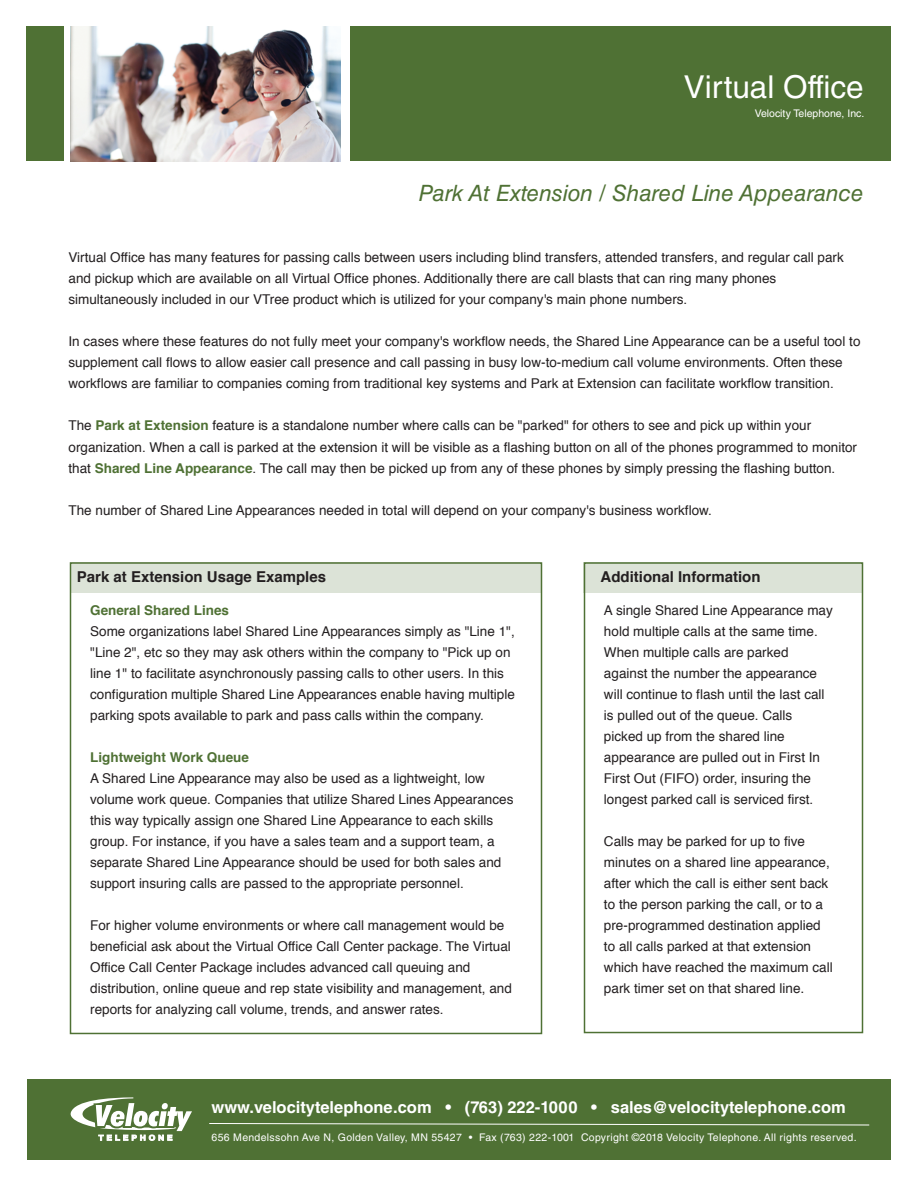
<style>
.page{position:relative;width:918px;height:1188px;background:#fff}
.page>*{position:absolute;margin:0;border:0;box-sizing:border-box;transform-origin:0 0}
.t1{font:31.5px "Helvetica LT Std";color:#fff}
.t2{font:italic 22.5px "Helvetica LT Std";color:#4f7134}
.t3{font:700 16.5px "Helvetica LT Std";color:#fff}
.t4{font:700 15px "Helvetica";color:#231f20}
.t5{font:13.5px/21px "Helvetica";color:#231f20}
.t6{font:700 13.5px "Helvetica";color:#4f7134}
.t7{font:10.5px "Helvetica LT Std";letter-spacing:.03em;color:#fff}
.t8{font:10.5px "Helvetica LT Std";color:#fff}
.s1{font-weight:700;color:#4f7134}
.s2{font-size:14.25px}
</style>
<div class="page">
<div style="left:71px;top:562px;width:470px;height:30px;background:#dce3d7"></div>
<div style="left:584px;top:563px;width:278px;height:30px;background:#dce3d7"></div>
<div style="left:27px;top:1079px;width:864px;height:81px;background:#4f7134"></div>
<svg style="left:209px;top:1123px;width:661px;height:3px"></svg>
<svg style="left:70px;top:1097px;width:122px;height:44px"></svg>
<div style="left:350px;top:26px;width:540px;height:135px;background:#4f7134"></div>
<div style="left:27px;top:26px;width:37px;height:135px;background:#4f7134"></div>
<img style="left:70px;top:26px;width:270px;height:135px">
<div style="left:70px;top:562px;width:472px;height:472px;border:2px solid #4f7134"></div>
<div style="left:584px;top:562px;width:279px;height:471px;border:2px solid #4f7134"></div>
<h1 class="t1" style="left:684px;top:68px;width:181px">Virtual Office</h1>
<p class="t8" style="left:755px;top:107px;width:111px">Velocity Telephone, Inc.</p>
<h2 class="t2" style="left:419px;top:181px;width:447px">Park At Extension / Shared Line Appearance</h2>
<p class="t5" style="left:68px;top:248px;width:777px">Virtual Office has many features for passing calls between users including blind transfers, attended transfers, and regular call park and pickup which are available on all Virtual Office phones. Additionally there are call blasts that can ring many phones simultaneously included in our VTree product which is utilized for your company's main phone numbers.</p>
<p class="t5" style="left:68px;top:332px;width:794px">In cases where these features do not fully meet your company's workflow needs, the Shared Line Appearance can be a useful tool to supplement call flows to allow easier call presence and call passing in busy low-to-medium call volume environments. Often these workflows are familiar to companies coming from traditional key systems and Park at Extension can facilitate workflow transition.</p>
<p class="t5" style="left:68px;top:416px;width:790px">The <span class="s1">Park at Extension</span> feature is a standalone number where calls can be "parked" for others to see and pick up within your organization. When a call is parked at the extension it will be visible as a flashing button on all of the phones programmed to monitor that <span class="s1">Shared Line Appearance</span>. The call may then be picked up from any of these phones by simply pressing the flashing button.</p>
<p class="t5" style="left:68px;top:500px;width:645px">The number of Shared Line Appearances needed in total will depend on your company's business workflow.</p>
<p class="t4" style="left:77px;top:565px;width:251px">Park at Extension Usage Examples</p>
<p class="t4" style="left:601px;top:565px;width:162px">Additional Information</p>
<p class="t6" style="left:90px;top:599px;width:140px">General Shared Lines</p>
<p class="t5" style="left:90px;top:621px;width:426px">Some organizations label Shared Line Appearances simply as "Line 1", "Line 2", etc so they may ask others within the company to "Pick up on line 1" to facilitate asynchronously passing calls to other users. In this configuration multiple Shared Line Appearances enable having multiple parking spots available to park and pass calls within the company.</p>
<p class="t6" style="left:90px;top:746px;width:160px">Lightweight Work Queue</p>
<p class="t5" style="left:90px;top:768px;width:425px">A Shared Line Appearance may also be used as a lightweight, low volume work queue. Companies that utilize Shared Lines Appearances this way typically assign one Shared Line Appearance to each skills group. For instance, if you have a sales team and a support team, a separate Shared Line Appearance should be used for both sales and support insuring calls are passed to the appropriate personnel.</p>
<p class="t5" style="left:90px;top:915px;width:423px">For higher volume environments or where call management would be beneficial ask about the Virtual Office Call Center package. The Virtual Office Call Center Package includes advanced call queuing and distribution, online queue and rep state visibility and management, and reports for analyzing call volume, trends, and answer rates.</p>
<p class="t5" style="left:604px;top:600px;width:230px">A single Shared Line Appearance may hold multiple calls at the same time.<br>When multiple calls are parked against the number the appearance will continue to flash until the last call is pulled out of the queue. Calls picked up from the shared line appearance are pulled out in First In First Out (FIFO) order, insuring the longest parked call is serviced first.</p>
<p class="t5" style="left:604px;top:831px;width:230px">Calls may be parked for up to five minutes on a shared line appearance, after which the call is either sent back to the person parking the call, or to a pre-programmed destination applied to all calls parked at that extension which have reached the maximum call park timer set on that shared line<span class="s2">.</span></p>
<p class="t3" style="left:212px;top:1097px;width:636px">www.velocitytelephone.com • (763) 222-1000 • sales@velocitytelephone.com</p>
<p class="t7" style="left:212px;top:1131px;width:647px">656 Mendelssohn Ave N, Golden Valley, MN 55427 • Fax (763) 222-1001 Copyright ©2018 Velocity Telephone. All rights reserved.</p>
</div>
